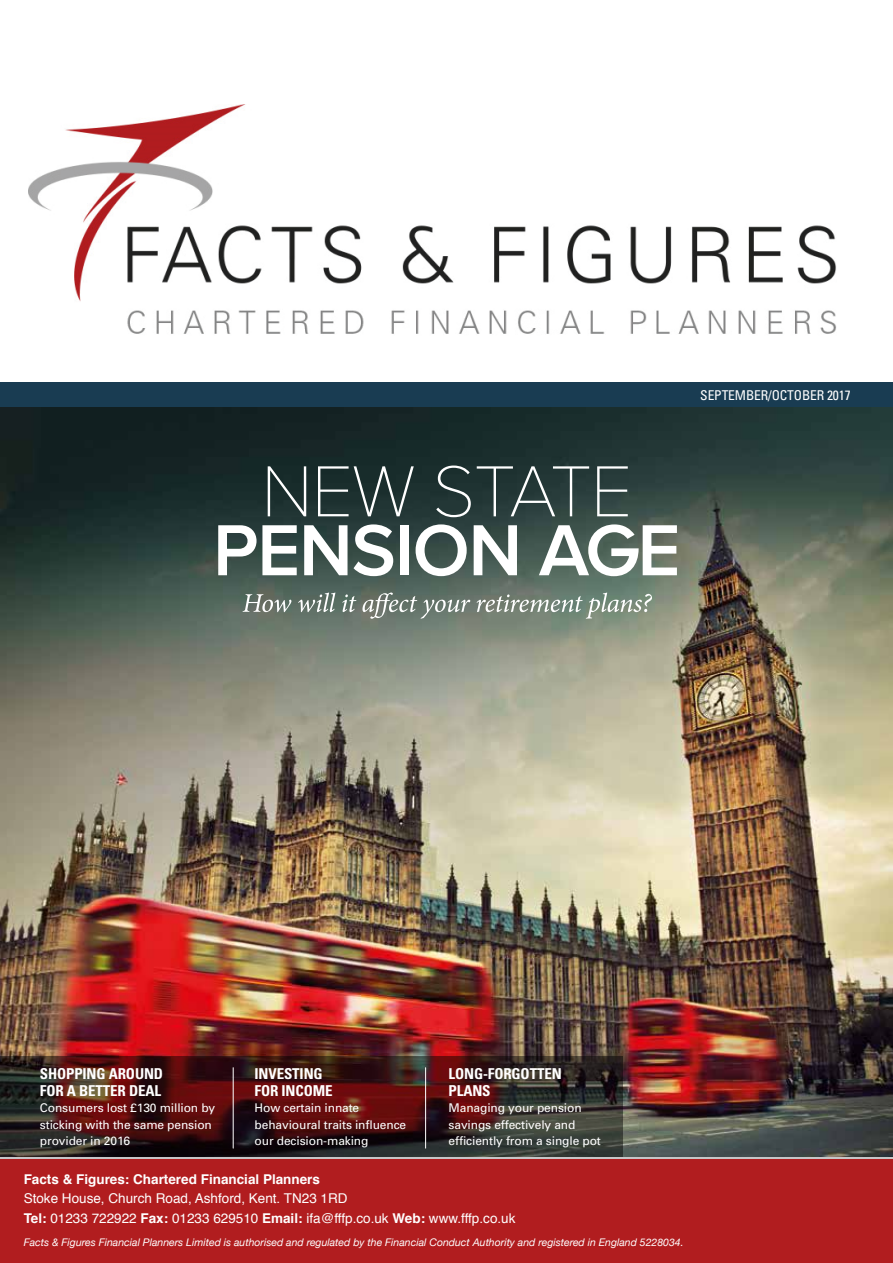
<style>
.page{position:relative;width:893px;height:1263px;background:#fff}
.page>*{position:absolute;margin:0;border:0;box-sizing:border-box;transform-origin:0 0}
.t1{font:600 75px "Proxima Nova A";letter-spacing:-.02em;color:#fff}
.t2{font:100 75px "Proxima Nova A";letter-spacing:-.02em;color:#fff}
.t3{font:700 condensed 15px/16.5px "Univers";letter-spacing:-.01em;color:#fff}
.t4{font:13.5px/19.5px "Helvetica";color:#fff}
.t5{font:700 13.5px "Helvetica";color:#fff}
.t6{font:condensed 13.5px "Univers";letter-spacing:-.01em;color:#fff}
.t7{font:12px/16.5px "Univers";letter-spacing:-.01em;color:#fff}
.t8{font:italic 10.5px "Helvetica Neue";color:#fff}
.s1{font-weight:700}
</style>
<div class="page">
<div style="left:0;top:1155px;width:893px;height:108px;background:#b11d1f"></div>
<img style="left:28px;top:105px;width:808px;height:229px">
<img style="left:0;top:407px;width:893px;height:750px">
<div style="left:0;top:383px;width:893px;height:24px;background:#193c52"></div>
<svg style="left:117px;top:592px;width:535px;height:52px;background:#758276"></svg>
<svg style="left:0;top:1057px;width:622px;height:100px;background:#3e1c1a"></svg>
<hr style="left:233px;top:1068px;width:1px;height:80px;background:#fff">
<hr style="left:425px;top:1068px;width:1px;height:80px;background:#fff">
<p class="t6" style="left:700px;top:386px;width:152px">SEPTEMBER/OCTOBER 2017</p>
<h1 class="t2" style="left:261px;top:450px;width:373px">NEW STATE</h1>
<h1 class="t1" style="left:213px;top:508px;width:469px">PENSION AGE</h1>
<p class="t3" style="left:40px;top:1065px;width:125px">SHOPPING AROUND<br>FOR A BETTER DEAL</p>
<p class="t7" style="left:40px;top:1099px;width:177px">Consumers lost £130 million by sticking with the same pension provider in 2016</p>
<p class="t3" style="left:255px;top:1065px;width:79px">INVESTING<br>FOR INCOME</p>
<p class="t7" style="left:255px;top:1099px;width:153px">How certain innate behavioural traits influence our decision-making</p>
<p class="t3" style="left:449px;top:1065px;width:115px">LONG-FORGOTTEN<br>PLANS</p>
<p class="t7" style="left:449px;top:1099px;width:154px">Managing your pension savings effectively and efficiently from a single pot</p>
<p class="t5" style="left:24px;top:1168px;width:298px">Facts &amp; Figures: Chartered Financial Planners</p>
<p class="t4" style="left:24px;top:1189px;width:493px">Stoke House, Church Road, Ashford, Kent. TN23 1RD<br><span class="s1">Tel:</span> 01233 722922 <span class="s1">Fax:</span> 01233 629510 <span class="s1">Email:</span> ifa@fffp.co.uk <span class="s1">Web:</span> www.fffp.co.uk</p>
<p class="t8" style="left:24px;top:1234px;width:661px">Facts &amp; Figures Financial Planners Limited is authorised and regulated by the Financial Conduct Authority and registered in England 5228034.</p>
</div>
